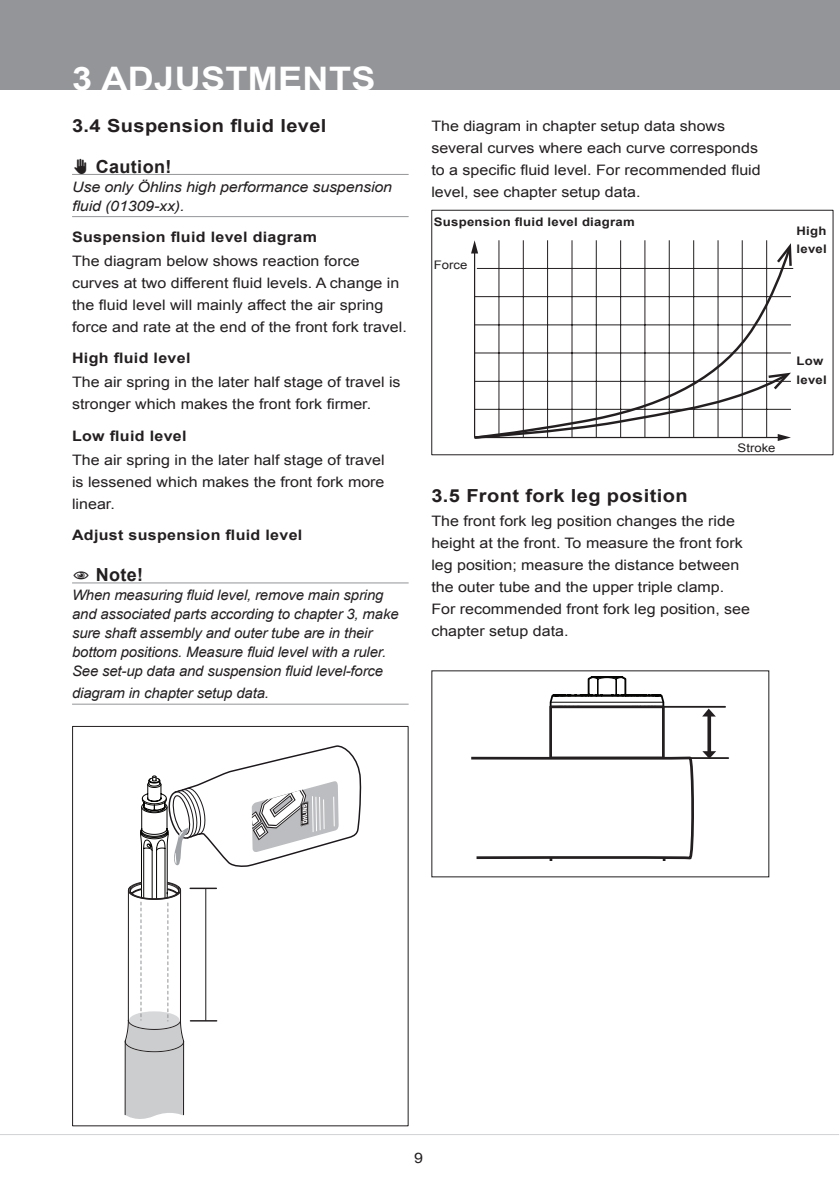
<style>
.page{position:relative;width:840px;height:1191px;background:#fff}
.page>*{position:absolute;margin:0;border:0;box-sizing:border-box;transform-origin:0 0}
.t1{font:700 32.4px "Arial";letter-spacing:.01em;color:#fff;scale:1.11 1}
.t2{font:700 18px "Arial";letter-spacing:.02em;color:#231f20;scale:1.11 1}
.t3{font:700 18px "Arial";letter-spacing:.02em;color:#231f20}
.t4{font:14.4px/22px "Arial";color:#231f20;scale:1.11 1}
.t5{font:italic 14.4px/19px "Arial";letter-spacing:-.01em;color:#231f20}
.t6{font:700 14.4px "Arial";letter-spacing:.02em;color:#231f20;scale:1.11 1}
.t7{font:italic 14.4px/19px "Arial";letter-spacing:-.01em;color:#231f20;scale:1.11 1}
.t8{font:700 11.8px/18px "Arial";letter-spacing:.02em;color:#231f20;scale:1.11 1}
.t9{font:11.8px "Arial";color:#231f20;scale:1.11 1}
</style>
<div class="page">
<div style="left:0;top:0;width:839px;height:90px;background:#939598"></div>
<hr style="left:0;top:1134px;width:838px;height:1px;background:#d1d2d4">
<hr style="left:72px;top:174px;width:336px;height:1px;background:#939598">
<hr style="left:72px;top:216px;width:336px;height:1px;background:#939598">
<hr style="left:72px;top:582px;width:336px;height:1px;background:#939598">
<hr style="left:72px;top:704px;width:336px;height:1px;background:#939598">
<div style="left:72px;top:726px;width:336px;height:400px;border:1px solid #231f20"></div>
<svg style="left:124px;top:745px;width:237px;height:374px"></svg>
<svg style="left:471px;top:240px;width:6px;height:13px"></svg>
<hr style="left:476px;top:268px;width:316px;height:1px;background:#231f20">
<hr style="left:498px;top:240px;width:1px;height:197px;background:#231f20">
<hr style="left:522px;top:240px;width:1px;height:197px;background:#231f20">
<hr style="left:547px;top:240px;width:1px;height:197px;background:#231f20">
<hr style="left:571px;top:240px;width:1px;height:197px;background:#231f20">
<hr style="left:595px;top:240px;width:1px;height:197px;background:#231f20">
<hr style="left:620px;top:240px;width:1px;height:197px;background:#231f20">
<hr style="left:644px;top:240px;width:1px;height:197px;background:#231f20">
<hr style="left:668px;top:240px;width:1px;height:197px;background:#231f20">
<hr style="left:693px;top:240px;width:1px;height:197px;background:#231f20">
<hr style="left:717px;top:240px;width:1px;height:197px;background:#231f20">
<hr style="left:741px;top:240px;width:1px;height:197px;background:#231f20">
<hr style="left:765px;top:240px;width:1px;height:197px;background:#231f20">
<svg style="left:472px;top:247px;width:319px;height:191px"></svg>
<svg style="left:776px;top:243px;width:15px;height:23px"></svg>
<svg style="left:472px;top:372px;width:318px;height:69px"></svg>
<div style="left:431px;top:210px;width:402px;height:245px;border:1px solid #231f20"></div>
<hr style="left:663px;top:706px;width:61px;height:1px;background:#231f20">
<hr style="left:666px;top:757px;width:61px;height:2px;background:#231f20">
<svg style="left:471px;top:676px;width:244px;height:185px"></svg>
<h1 class="t1" style="left:72px;top:57px;width:274px">3 ADJUSTMENTS</h1>
<p class="t2" style="left:72px;top:113px;width:230px">3.4 Suspension fluid level</p>
<p class="t3" style="left:72px;top:154px;width:28px">✋✋Caution!</p>
<p class="t7" style="left:72px;top:177px;width:289px">Use only Öhlins high performance suspension fluid (01309-xx).</p>
<p class="t6" style="left:72px;top:227px;width:222px">Suspension fluid level diagram</p>
<p class="t4" style="left:72px;top:250px;width:303px">The diagram below shows reaction force curves at two different fluid levels. A change in the fluid level will mainly affect the air spring force and rate at the end of the front fork travel.</p>
<p class="t6" style="left:72px;top:349px;width:108px">High fluid level</p>
<p class="t4" style="left:72px;top:371px;width:297px">The air spring in the later half stage of travel is stronger which makes the front fork firmer.</p>
<p class="t6" style="left:72px;top:426px;width:105px">Low fluid level</p>
<p class="t4" style="left:72px;top:449px;width:283px;text-align:justify">The air spring in the later half stage of travel is lessened which makes the front fork more linear.</p>
<p class="t6" style="left:72px;top:525px;width:209px">Adjust suspension fluid level</p>
<p class="t3" style="left:109px;top:563px;width:36px">Not e!</p>
<p class="t5" style="left:72px;top:586px;width:328px">When measuring fluid level, remove main spring and associated parts according to chapter 3, make sure shaft assembly and outer tube are in their bottom positions. Measure fluid level with a ruler.<br>See set-up data and suspension fluid level-force</p>
<p class="t5" style="left:72px;top:684px;width:198px">diagram in chapter setup data.</p>
<p class="t4" style="left:431px;top:115px;width:298px">The diagram in chapter setup data shows several curves where each curve corresponds to a specific fluid level. For recommended fluid level, see chapter setup data.</p>
<p class="t8" style="left:433px;top:213px;width:182px">Suspension fluid level diagram</p>
<p class="t9" style="left:433px;top:257px;width:32px">Force</p>
<p class="t8" style="left:796px;top:222px;width:29px">High level</p>
<p class="t8" style="left:796px;top:353px;width:29px">Low level</p>
<p class="t9" style="left:737px;top:440px;width:36px">Stroke</p>
<p class="t2" style="left:431px;top:483px;width:232px">3.5 Front fork leg position</p>
<p class="t4" style="left:431px;top:510px;width:288px">The front fork leg position changes the ride height at the front. To measure the front fork leg position; measure the distance between the outer tube and the upper triple clamp.<br>For recommended front fork leg position, see chapter setup data.</p>
<p class="t4" style="left:414px;top:1147px;width:10px">9</p>
</div>
